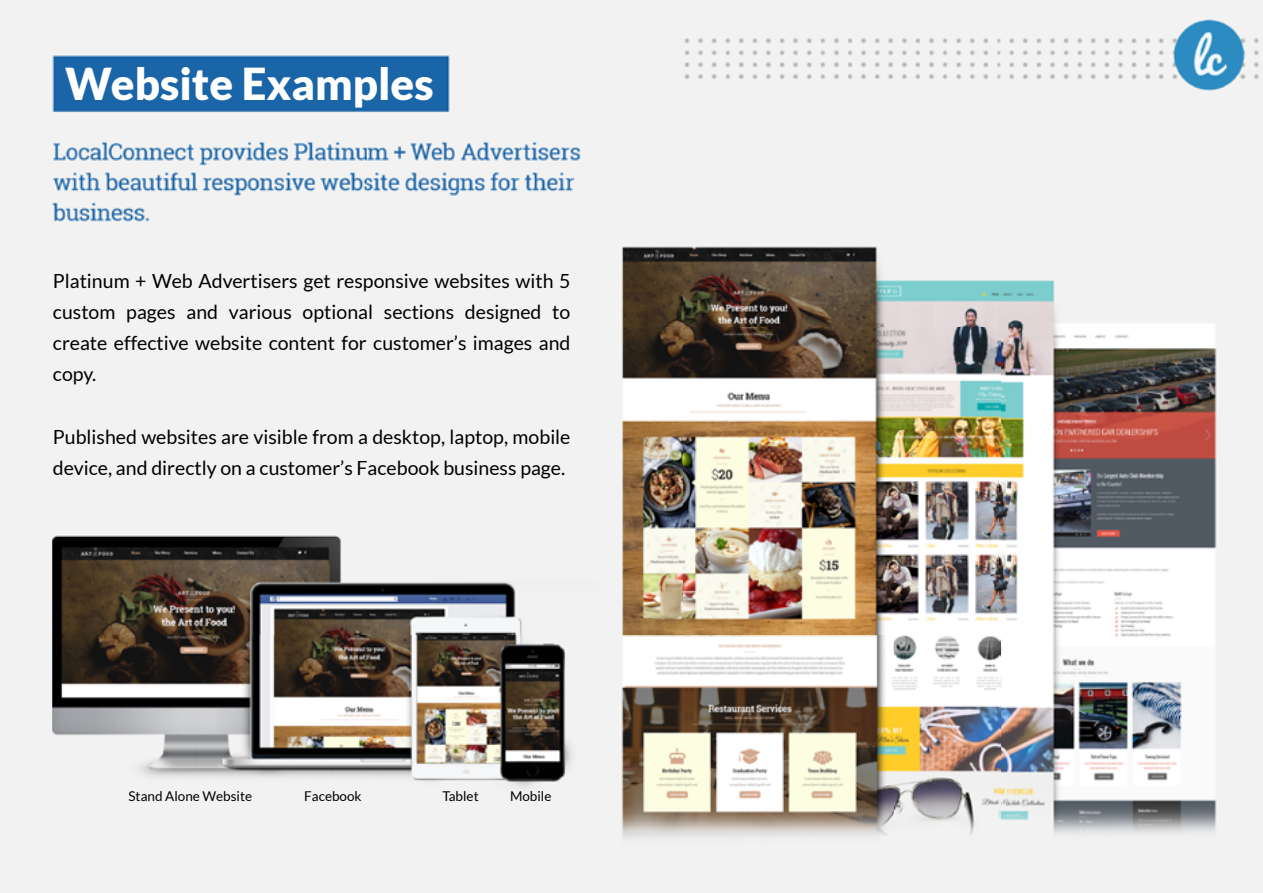
<style>
.page{position:relative;width:1263px;height:893px;background:#f2f2f2}
.page>*{position:absolute;margin:0;border:0;box-sizing:border-box;transform-origin:0 0}
.t1{font:900 44.1px "Lato";color:#fff}
.t2{font:19.5px/31.2px "Lato";color:#000;text-align:justify}
.t3{font:13.5px "Lato";color:#000}
</style>
<div class="page">
<img style="left:53px;top:20px;width:1210px;height:873px">
<h1 class="t1" style="left:65px;top:58px;width:370px">Website Examples</h1>
<p class="t2" style="left:53px;top:265px;width:519px">Platinum + Web Advertisers get responsive websites with 5 custom pages and various optional sections designed to create effective website content for customer’s images and copy.</p>
<p class="t2" style="left:53px;top:421px;width:519px">Published websites are visible from a desktop, laptop, mobile device, and directly on a customer’s Facebook business page.</p>
<p class="t3" style="left:128px;top:788px;width:125px">Stand Alone Website</p>
<p class="t3" style="left:304px;top:788px;width:59px">Facebook</p>
<p class="t3" style="left:442px;top:788px;width:38px">Tablet</p>
<p class="t3" style="left:510px;top:788px;width:43px">Mobile</p>
</div>
